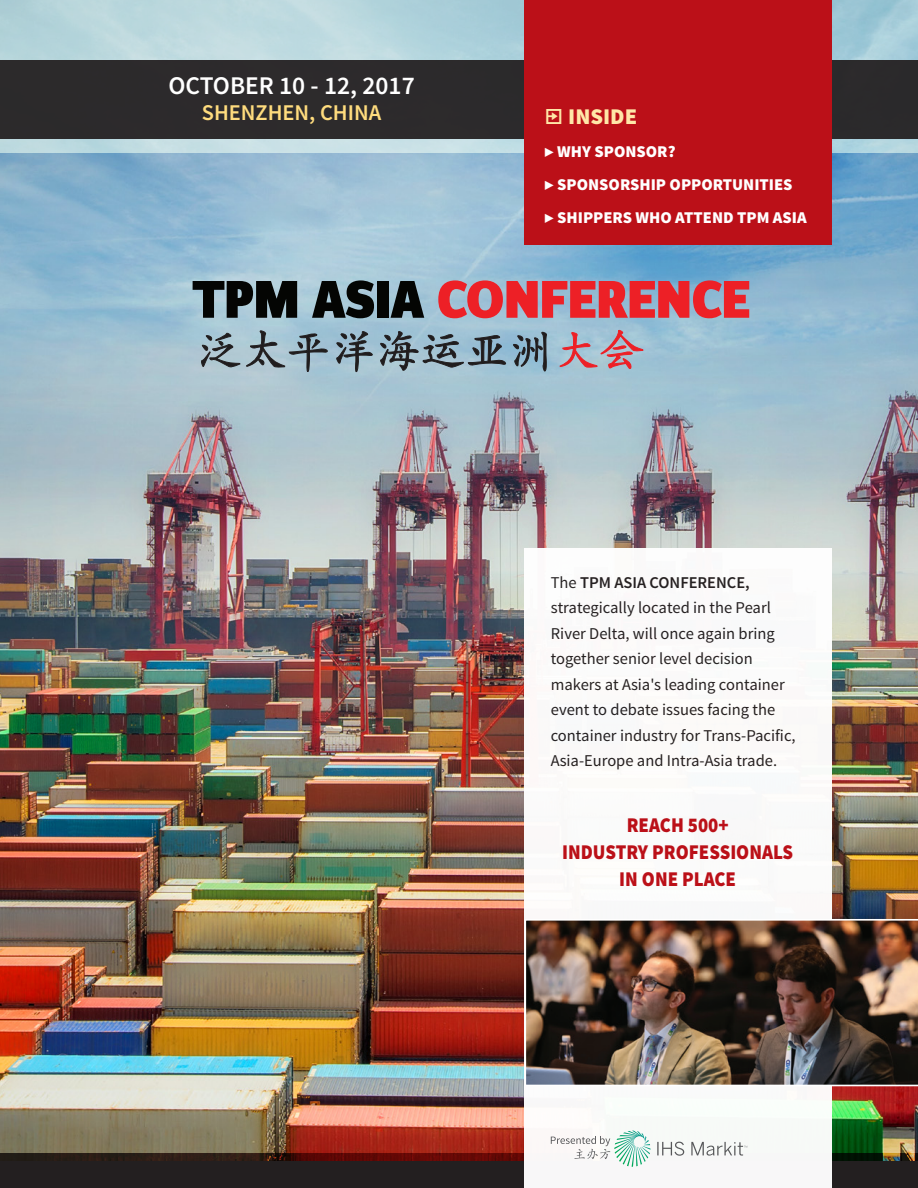
<style>
.page{position:relative;width:918px;height:1188px;background:#fff}
.page>*{position:absolute;margin:0;border:0;box-sizing:border-box;transform-origin:0 0}
.text{font:600 25.5px "Source Sans Pro";color:#fff}
.text-2{font:600 22.5px "Source Sans Pro";color:#ffdc7e}
.inside_TOC{font:900 22.5px "Source Sans Pro";color:#ffe7a8}
.date{font:900 21px/27px "Source Sans Pro";color:#bb1018;text-align:center;scale:.9 1}
.t1{font:16.5px/25.5px "Source Sans Pro";color:#231f20}
.inside_TOC-2{font:900 16.5px "Source Sans Pro";color:#fff}
.s1{font-family:"Zine Sans Dis Regular Roman Exp";font-weight:400}
.s2{font-weight:700}
.s3{font-weight:600}
</style>
<div class="page">
<img style="left:0;top:153px;width:918px;height:1000px">
<svg style="left:193px;top:281px;width:104px;height:37px;background:#3b4649"></svg>
<svg style="left:312px;top:280px;width:62px;height:38px;background:#3e4a4e"></svg>
<div style="left:377px;top:281px;width:11px;height:37px;background:#040503"></div>
<svg style="left:391px;top:281px;width:33px;height:37px"></svg>
<svg style="left:438px;top:280px;width:311px;height:38px;background:#ce5561"></svg>
<svg style="left:201px;top:330px;width:129px;height:42px;background:#90a5b0"></svg>
<svg style="left:336px;top:331px;width:212px;height:41px;background:#7e96a4"></svg>
<svg style="left:559px;top:330px;width:86px;height:40px;background:#b3a1ae"></svg>
<svg style="left:0;top:0;width:918px;height:153px;background:#b7d6dd"></svg>
<div style="left:0;top:60px;width:918px;height:79px;background:#2c2a2c"></div>
<div style="left:0;top:1153px;width:918px;height:35px;background:#231f20"></div>
<div style="left:524px;top:548px;width:308px;height:640px;background:#fff"></div>
<svg style="left:657px;top:1142px;width:27px;height:14px"></svg>
<svg style="left:691px;top:1142px;width:56px;height:14px"></svg>
<svg style="left:551px;top:1131px;width:99px;height:36px"></svg>
<img style="left:526px;top:919px;width:392px;height:167px">
<div style="left:524px;top:0;width:308px;height:245px;background:#bb1018"></div>
<p class="text" style="left:168px;top:69px;width:248px">OCTOBER 10 - 12, 2017</p>
<p class="text-2" style="left:202px;top:98px;width:181px">SHENZHEN, CHINA</p>
<p class="inside_TOC" style="left:544px;top:102px;width:95px"><span class="s1">I</span> INSIDE</p>
<p class="inside_TOC-2" style="left:544px;top:141px;width:133px"><span class="s2">▶</span> WHY SPONSOR?</p>
<p class="inside_TOC-2" style="left:544px;top:174px;width:250px"><span class="s2">▶</span> SPONSORSHIP OPPORTUNITIES</p>
<p class="inside_TOC-2" style="left:544px;top:207px;width:264px"><span class="s2">▶</span> SHIPPERS WHO ATTEND TPM ASIA</p>
<p class="t1" style="left:551px;top:570px;width:246px">The <span class="s3">TPM ASIA CONFERENCE, </span>strategically located in the Pearl River Delta, will once again bring together senior level decision makers at Asia's leading container event to debate issues facing the container industry for Trans-Pacific, Asia-Europe and Intra-Asia trade.</p>
<p class="date" style="left:562px;top:813px;width:258px">REACH 500+<br>INDUSTRY PROFESSIONALS<br>IN ONE PLACE</p>
</div>
